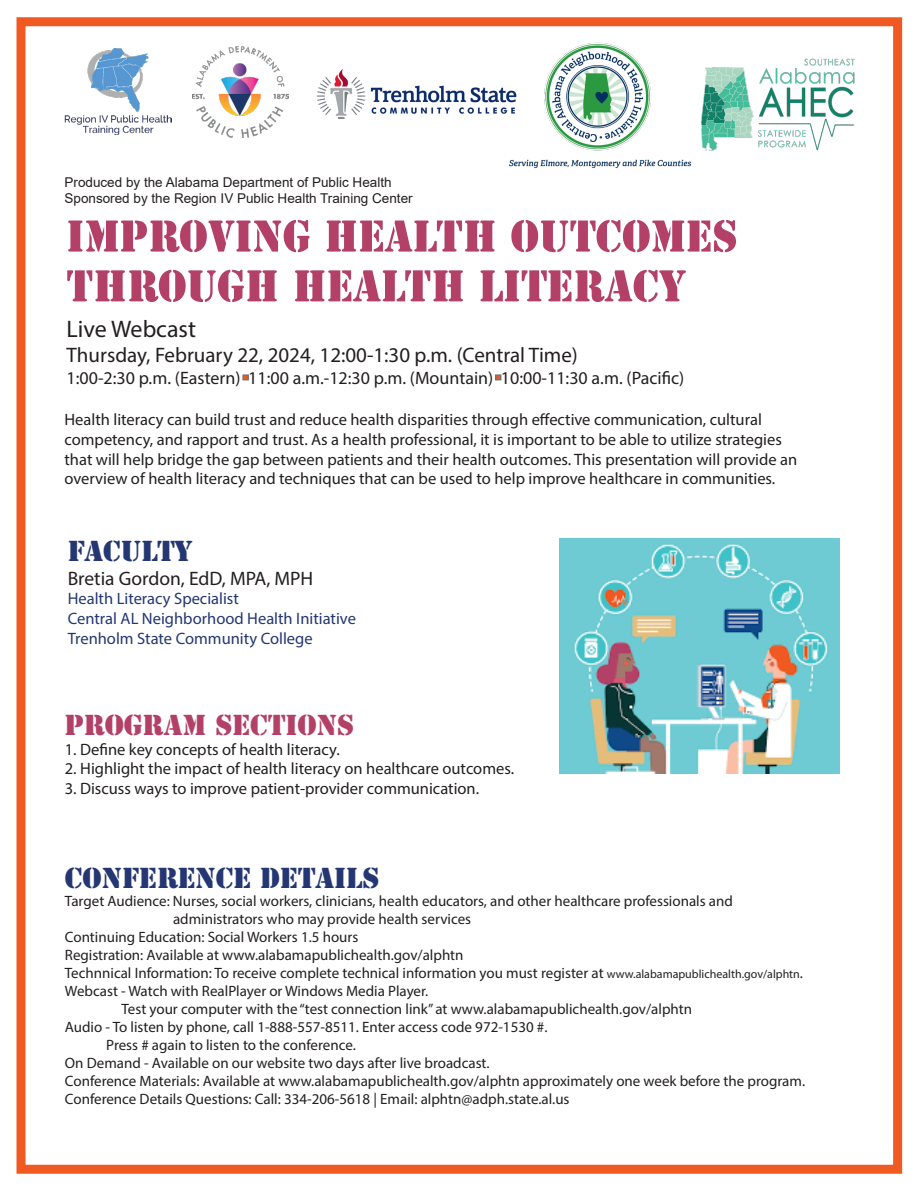
<style>
.page{position:relative;width:918px;height:1188px;background:#fff}
.page>*{position:absolute;margin:0;border:0;box-sizing:border-box;transform-origin:0 0}
.t1{font:27px "Stencil Std";color:#243772}
.t2{font:27px "Stencil Std";color:#b34167}
.t3{font:24px "Myriad Pro";color:#231f20}
.t4{font:21px "Myriad Pro";color:#231f20}
.t5{font:19.5px "Myriad Pro";color:#231f20}
.t6{font:18px "Myriad Pro";color:#231f20}
.t7{font:16.5px/19.8px "Myriad Pro";color:#231f20}
.t8{font:16.5px "Myriad Pro";color:#243772}
.t9{font:15px/18px "Myriad Pro";color:#231f20}
.t10{font:13.5px "Arial";color:#231f20}
.s1{font-size:12px}
</style>
<div class="page">
<div style="left:16px;top:17px;width:886px;height:1157px;border:9px solid #f15922"></div>
<svg style="left:242px;top:374px;width:7px;height:6px"></svg>
<svg style="left:495px;top:374px;width:6px;height:6px"></svg>
<img style="left:65px;top:48px;width:106px;height:87px">
<img style="left:193px;top:46px;width:95px;height:91px">
<img style="left:560px;top:538px;width:279px;height:235px">
<svg style="left:67px;top:270px;width:619px;height:32px"></svg>
<svg style="left:68px;top:220px;width:668px;height:32px"></svg>
<img style="left:701px;top:58px;width:154px;height:93px">
<img style="left:509px;top:42px;width:183px;height:127px">
<img style="left:318px;top:70px;width:215px;height:48px">
<p class="t10" style="left:64px;top:173px;width:329px">Produced by the Alabama Department of Public Health</p>
<p class="t10" style="left:64px;top:189px;width:350px">Sponsored by the Region IV Public Health Training Center</p>
<p class="t3" style="left:67px;top:314px;width:131px">Live Webcast</p>
<p class="t4" style="left:67px;top:342px;width:513px">Thursday, February 22, 2024, 12:00-1:30 p.m. (Central Time)</p>
<p class="t6" style="left:67px;top:367px;width:619px">1:00-2:30 p.m. (Eastern) 11:00 a.m.-12:30 p.m. (Mountain) 10:00-11:30 a.m. (Pacific)</p>
<p class="t7" style="left:64px;top:409px;width:734px">Health literacy can build trust and reduce health disparities through effective communication, cultural competency, and rapport and trust. As a health professional, it is important to be able to utilize strategies that will help bridge the gap between patients and their health outcomes. This presentation will provide an overview of health literacy and techniques that can be used to help improve healthcare in communities.</p>
<p class="t1" style="left:68px;top:534px;width:126px">FACULTY</p>
<p class="t5" style="left:68px;top:566px;width:247px">Bretia Gordon, EdD, MPA, MPH</p>
<p class="t8" style="left:68px;top:589px;width:173px">Health Literacy Specialist</p>
<p class="t8" style="left:68px;top:609px;width:290px">Central AL Neighborhood Health Initiative</p>
<p class="t8" style="left:68px;top:628px;width:246px">Trenholm State Community College</p>
<p class="t2" style="left:65px;top:707px;width:291px">PROGRAM SECTIONS</p>
<p class="t7" style="left:65px;top:739px;width:277px">1. Define key concepts of health literacy.</p>
<p class="t7" style="left:65px;top:759px;width:451px">2. Highlight the impact of health literacy on healthcare outcomes.</p>
<p class="t7" style="left:65px;top:779px;width:416px">3. Discuss ways to improve patient-provider communication.</p>
<p class="t1" style="left:65px;top:861px;width:316px">CONFERENCE DETAILS</p>
<p class="t9" style="left:65px;top:892px;width:670px">Target Audience: Nurses, social workers, clinicians, health educators, and other healthcare professionals and</p>
<p class="t9" style="left:173px;top:910px;width:300px">administrators who may provide health services</p>
<p class="t9" style="left:65px;top:928px;width:295px">Continuing Education: Social Workers 1.5 hours</p>
<p class="t9" style="left:65px;top:946px;width:400px">Registration: Available at www.alabamapublichealth.gov/alphtn</p>
<p class="t9" style="left:65px;top:964px;width:740px">Technnical Information: To receive complete technical information you must register at <span class="s1">www.alabamapublichealth.gov/alphtn</span>.</p>
<p class="t9" style="left:122px;top:982px;width:572px;text-indent:-57px">Webcast - Watch with RealPlayer or Windows Media Player.<br>Test your computer with the “test connection link” at www.alabamapublichealth.gov/alphtn</p>
<p class="t9" style="left:65px;top:1018px;width:484px">Audio - To listen by phone, call 1-888-557-8511. Enter access code 972-1530 #.</p>
<p class="t9" style="left:106px;top:1036px;width:251px">Press # again to listen to the conference.</p>
<p class="t9" style="left:65px;top:1054px;width:426px">On Demand - Available on our website two days after live broadcast.</p>
<p class="t9" style="left:65px;top:1072px;width:742px">Conference Materials: Available at www.alabamapublichealth.gov/alphtn approximately one week before the program.</p>
<p class="t9" style="left:65px;top:1090px;width:506px">Conference Details Questions: Call: 334-206-5618 | Email: alphtn@adph.state.al.us</p>
</div>
